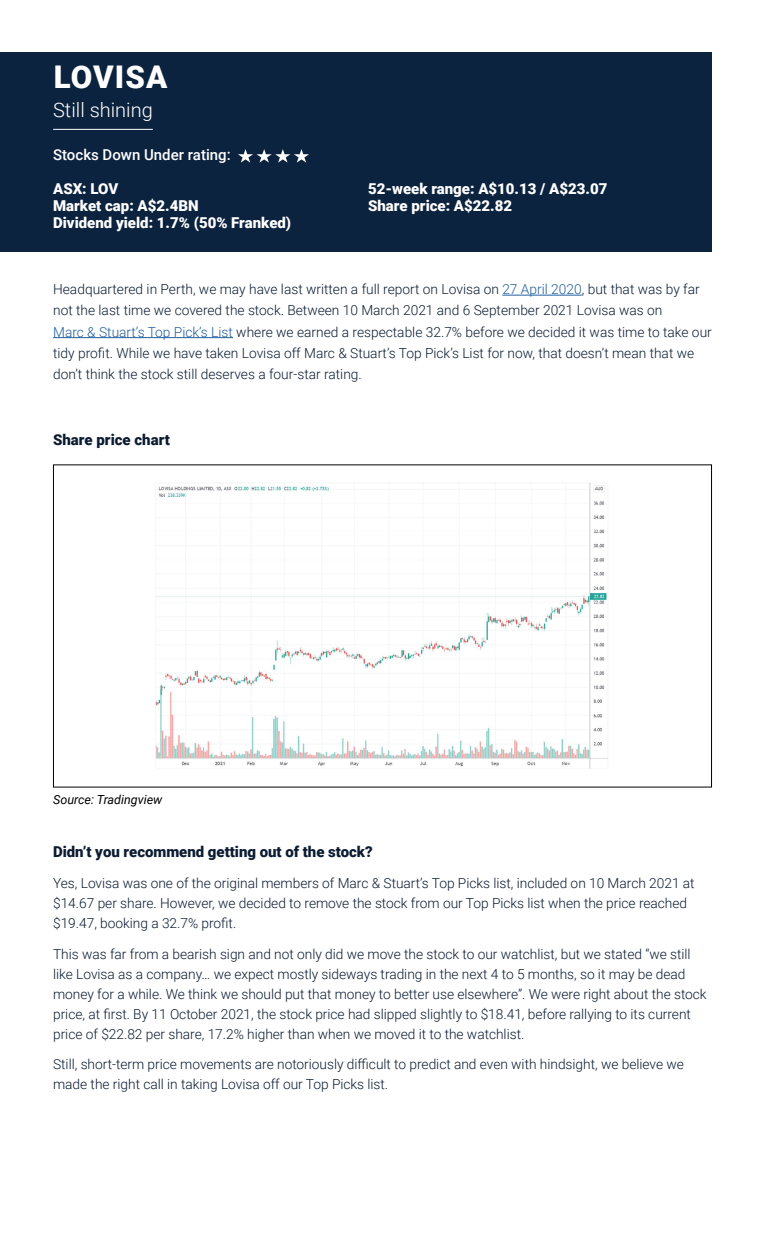
<style>
.page{position:relative;width:765px;height:1260px;background:#fff}
.page>*{position:absolute;margin:0;border:0;box-sizing:border-box;transform-origin:0 0}
.t1{font:900 31.25px "Roboto";letter-spacing:.035em;color:#fff}
.t2{font:300 20px "Roboto";color:#fff}
.t3{font:900 15px "Roboto";color:#fff}
.t4{font:900 15px "Roboto";color:#0b1b31}
.t5{font:500 15px "Roboto";color:#fff}
.t6{font:300 13.75px/20px "Roboto";color:#0b1b31}
.t7{font:italic 12.5px "Roboto";color:#000}
.s1{color:#215e9e}
</style>
<div class="page">
<div style="left:0;top:52px;width:712px;height:200px;background:#0c233f"></div>
<hr style="left:53px;top:129px;width:100px;height:1px;background:#fff">
<hr style="left:502px;top:295px;width:80px;height:1px;background:#215e9e">
<hr style="left:53px;top:337px;width:180px;height:1px;background:#215e9e">
<svg style="left:238px;top:149px;width:71px;height:14px"></svg>
<img style="left:156px;top:483px;width:452px;height:286px">
<h1 class="t1" style="left:54px;top:55px;width:115px">LOVISA</h1>
<h2 class="t2" style="left:53px;top:96px;width:101px">Still shining</h2>
<p class="t5" style="left:53px;top:144px;width:179px">Stocks Down Under rating:</p>
<p class="t3" style="left:53px;top:179px;width:67px">ASX: LOV</p>
<p class="t3" style="left:368px;top:179px;width:241px">52-week range: A$10.13 / A$23.07</p>
<p class="t3" style="left:53px;top:195px;width:147px">Market cap: A$2.4BN</p>
<p class="t3" style="left:368px;top:195px;width:146px">Share price: A$22.82</p>
<p class="t3" style="left:53px;top:212px;width:240px">Dividend yield: 1.7% (50% Franked)</p>
<p class="t6" style="left:53px;top:278px;width:660px;line-height:21.2px">Headquartered in Perth, we may have last written a full report on Lovisa on <span class="s1">27 April 2020</span>, but that was by far not the last time we covered the stock. Between 10 March 2021 and 6 September 2021 Lovisa was on<br><span class="s1">Marc &amp; Stuart’s Top Pick’s List</span> where we earned a respectable 32.7% before we decided it was time to take our tidy profit. While we have taken Lovisa off Marc &amp; Stuart’s Top Pick’s List for now, that doesn’t mean that we don’t think the stock still deserves a four-star rating.</p>
<p class="t4" style="left:53px;top:429px;width:118px">Share price chart</p>
<p class="t7" style="left:53px;top:790px;width:111px">Source: Tradingview</p>
<p class="t4" style="left:53px;top:841px;width:321px">Didn’t you recommend getting out of the stock?</p>
<p class="t6" style="left:53px;top:873px;width:643px">Yes, Lovisa was one of the original members of Marc &amp; Stuart’s Top Picks list, included on 10 March 2021 at $14.67 per share. However, we decided to remove the stock from our Top Picks list when the price reached $19.47, booking a 32.7% profit.</p>
<p class="t6" style="left:53px;top:943px;width:655px">This was far from a bearish sign and not only did we move the stock to our watchlist, but we stated “we still like Lovisa as a company… we expect mostly sideways trading in the next 4 to 5 months, so it may be dead money for a while. We think we should put that money to better use elsewhere”. We were right about the stock price, at first. By 11 October 2021, the stock price had slipped slightly to $18.41, before rallying to its current price of $22.82 per share, 17.2% higher than when we moved it to the watchlist.</p>
<p class="t6" style="left:53px;top:1054px;width:632px">Still, short-term price movements are notoriously difficult to predict and even with hindsight, we believe we made the right call in taking Lovisa off our Top Picks list.</p>
</div>
